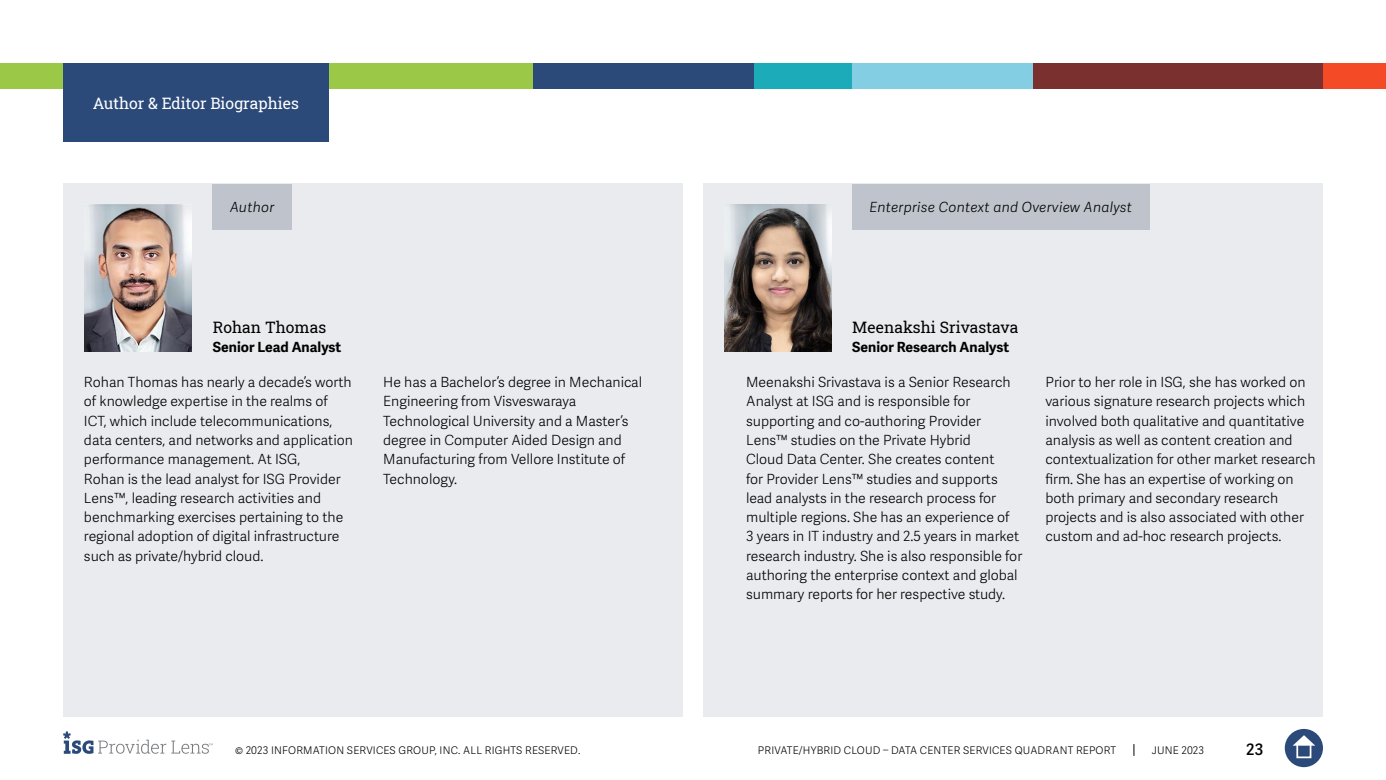
<style>
.page{position:relative;width:1386px;height:780px;background:#fff}
.page>*{position:absolute;margin:0;border:0;box-sizing:border-box;transform-origin:0 0}
.t1{font:15.75px "Roboto Slab ISG P Regular";color:#000}
.t2{font:15.75px "Roboto Slab ISG P Regular";color:#fff}
.t3{font:600 15.75px "Adelle Sans";color:#000}
.t4{font:300 14px/19.2px "Adelle Sans";color:#000101}
.t5{font:italic 300 14px "Adelle Sans";letter-spacing:.02em;color:#000}
.t6{font:700 14px "Adelle Sans";color:#000101}
.t7{font:300 10.5px "Adelle Sans";letter-spacing:.02em;color:#000}
</style>
<div class="page">
<svg style="left:1133px;top:744px;width:1px;height:12px"></svg>
<div style="left:1285px;top:729px;width:38px;height:38px;background:#2b4a79;border-radius:50%"></div>
<svg style="left:1293px;top:735px;width:22px;height:10px"></svg>
<div style="left:1296px;top:743px;width:15px;height:15px;border:2px solid #fff"></div>
<svg style="left:63px;top:731px;width:150px;height:23px"></svg>
<div style="left:0;top:63px;width:533px;height:25px;background:#9bc947"></div>
<div style="left:533px;top:63px;width:223px;height:25px;background:#2b4a79"></div>
<div style="left:850px;top:63px;width:184px;height:25px;background:#84cee3"></div>
<div style="left:1323px;top:63px;width:63px;height:25px;background:#f54a26"></div>
<div style="left:1033px;top:63px;width:290px;height:25px;background:#7a302e"></div>
<div style="left:754px;top:63px;width:98px;height:25px;background:#1cabb9"></div>
<div style="left:63px;top:63px;width:266px;height:79px;background:#2b4a79"></div>
<div style="left:63px;top:184px;width:619px;height:533px;background:#e9ebee"></div>
<div style="left:704px;top:184px;width:619px;height:533px;background:#e9ebee"></div>
<div style="left:852px;top:184px;width:297px;height:45px;background:#bfc4cc"></div>
<div style="left:213px;top:184px;width:79px;height:45px;background:#bfc4cc"></div>
<img style="left:724px;top:205px;width:107px;height:147px">
<img style="left:85px;top:205px;width:107px;height:147px">
<p class="t2" style="left:93px;top:92px;width:208px">Author &amp; Editor Biographies</p>
<p class="t5" style="left:230px;top:199px;width:46px">Author</p>
<p class="t5" style="left:869px;top:199px;width:264px">Enterprise Context and Overview Analyst</p>
<p class="t1" style="left:213px;top:316px;width:115px">Rohan Thomas</p>
<p class="t6" style="left:213px;top:339px;width:130px">Senior Lead Analyst</p>
<p class="t4" style="left:84px;top:373px;width:270px">Rohan Thomas has nearly a decade’s worth of knowledge expertise in the realms of ICT, which include telecommunications, data centers, and networks and application performance management. At ISG,<br>Rohan is the lead analyst for ISG Provider Lens™, leading research activities and benchmarking exercises pertaining to the regional adoption of digital infrastructure such as private/hybrid cloud.</p>
<p class="t4" style="left:383px;top:373px;width:260px">He has a Bachelor’s degree in Mechanical Engineering from Visveswaraya Technological University and a Master’s degree in Computer Aided Design and Manufacturing from Vellore Institute of Technology.</p>
<p class="t1" style="left:852px;top:316px;width:168px">Meenakshi Srivastava</p>
<p class="t6" style="left:852px;top:339px;width:158px">Senior Research Analyst</p>
<p class="t4" style="left:746px;top:373px;width:278px">Meenakshi Srivastava is a Senior Research Analyst at ISG and is responsible for supporting and co-authoring Provider Lens™ studies on the Private Hybrid<br>Cloud Data Center. She creates content<br>for Provider Lens™ studies and supports lead analysts in the research process for multiple regions. She has an experience of<br>3 years in IT industry and 2.5 years in market research industry. She is also responsible for authoring the enterprise context and global summary reports for her respective study.</p>
<p class="t4" style="left:1045px;top:373px;width:272px">Prior to her role in ISG, she has worked on various signature research projects which involved both qualitative and quantitative analysis as well as content creation and contextualization for other market research firm. She has an expertise of working on both primary and secondary research projects and is also associated with other custom and ad-hoc research projects.</p>
<p class="t7" style="left:235px;top:744px;width:347px">© 2023 INFORMATION SERVICES GROUP, INC. ALL RIGHTS RESERVED.</p>
<p class="t7" style="left:758px;top:744px;width:360px">PRIVATE/HYBRID CLOUD – DATA CENTER SERVICES QUADRANT REPORT</p>
<p class="t7" style="left:1152px;top:744px;width:54px">JUNE 2023</p>
<p class="t3" style="left:1246px;top:740px;width:19px">23</p>
</div>
